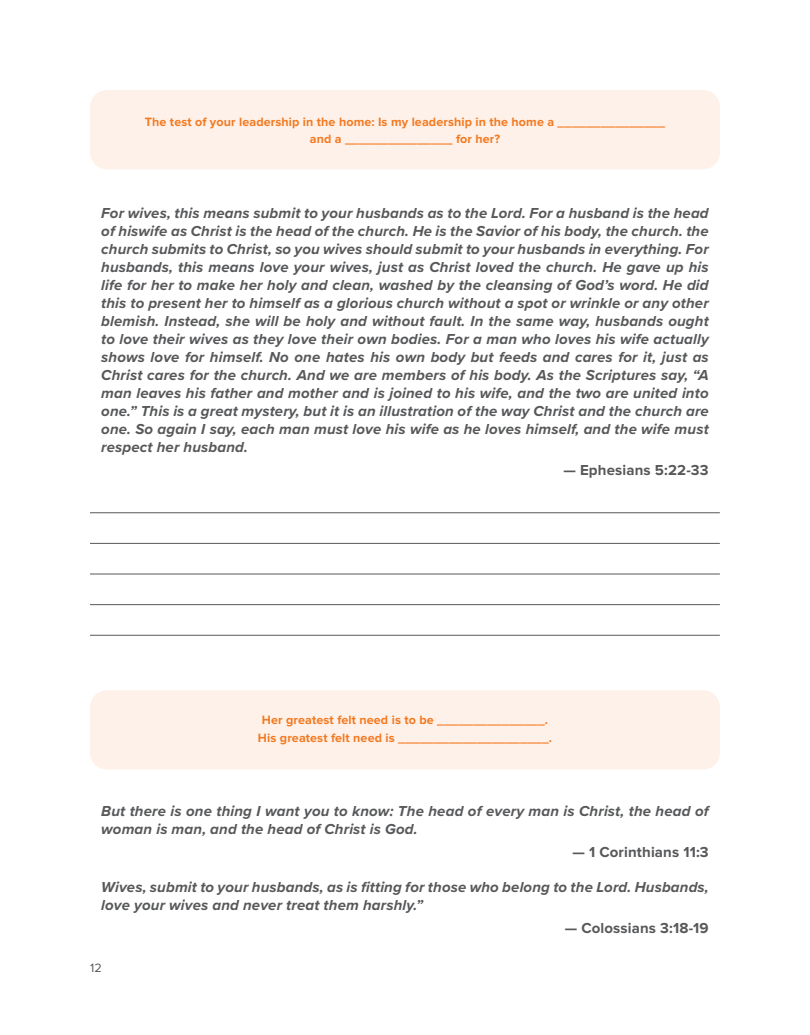
<style>
.page{position:relative;width:810px;height:1035px;background:#fff}
.page>*{position:absolute;margin:0;border:0;box-sizing:border-box;transform-origin:0 0}
.t1{font:italic 700 15px/18px "Proxima Nova";letter-spacing:.01em;color:#57585a}
.Epigraph{font:700 15px "Proxima Nova";letter-spacing:.01em;color:#57585a}
.Block_pull_out{font:700 12.5px/17.5px "Proxima Nova";letter-spacing:.01em;color:#f37920;text-align:center}
.t2{font:12.5px "Proxima Nova";color:#57585a}
</style>
<div class="page">
<div style="left:90px;top:90px;width:630px;height:79px;background:#fef1e9;border-radius:17px"></div>
<div style="left:90px;top:690px;width:630px;height:79px;background:#fef1e9;border-radius:17px"></div>
<hr style="left:90px;top:513px;width:630px;height:1px;background:#57585a">
<hr style="left:90px;top:543px;width:630px;height:1px;background:#57585a">
<hr style="left:90px;top:574px;width:630px;height:1px;background:#57585a">
<hr style="left:90px;top:604px;width:630px;height:1px;background:#57585a">
<hr style="left:90px;top:635px;width:630px;height:1px;background:#57585a">
<p class="Block_pull_out" style="left:145px;top:113px;width:522px">The test of your leadership in the home: Is my leadership in the home a _______________ and a _______________ for her?</p>
<p class="t1" style="left:101px;top:203px;width:609px;text-align:justify">For wives, this means submit to your husbands as to the Lord. For a husband is the head of hiswife as Christ is the head of the church. He is the Savior of his body, the church. the church submits to Christ, so you wives should submit to your husbands in everything. For husbands, this means love your wives, just as Christ loved the church. He gave up his life for her to make her holy and clean, washed by the cleansing of God’s word. He did this to present her to himself as a glorious church without a spot or wrinkle or any other blemish. Instead, she will be holy and without fault. In the same way, husbands ought to love their wives as they love their own bodies. For a man who loves his wife actually shows love for himself. No one hates his own body but feeds and cares for it, just as Christ cares for the church. And we are members of his body. As the Scriptures say, “A man leaves his father and mother and is joined to his wife, and the two are united into one.” This is a great mystery, but it is an illustration of the way Christ and the church are one. So again I say, each man must love his wife as he loves himself, and the wife must respect her husband.</p>
<p class="Epigraph" style="left:563px;top:461px;width:147px">— Ephesians 5:22-33</p>
<p class="Block_pull_out" style="left:258px;top:712px;width:296px">Her greatest felt need is to be _______________.<br>His greatest felt need is _____________________.</p>
<p class="t1" style="left:101px;top:802px;width:609px">But there is one thing I want you to know: The head of every man is Christ, the head of woman is man, and the head of Christ is God.</p>
<p class="Epigraph" style="left:572px;top:843px;width:138px">— 1 Corinthians 11:3</p>
<p class="t1" style="left:101px;top:878px;width:609px">Wives, submit to your husbands, as is fitting for those who belong to the Lord. Husbands, love your wives and never treat them harshly.”</p>
<p class="Epigraph" style="left:565px;top:919px;width:146px">— Colossians 3:18-19</p>
<p class="t2" style="left:90px;top:961px;width:13px">12</p>
</div>
